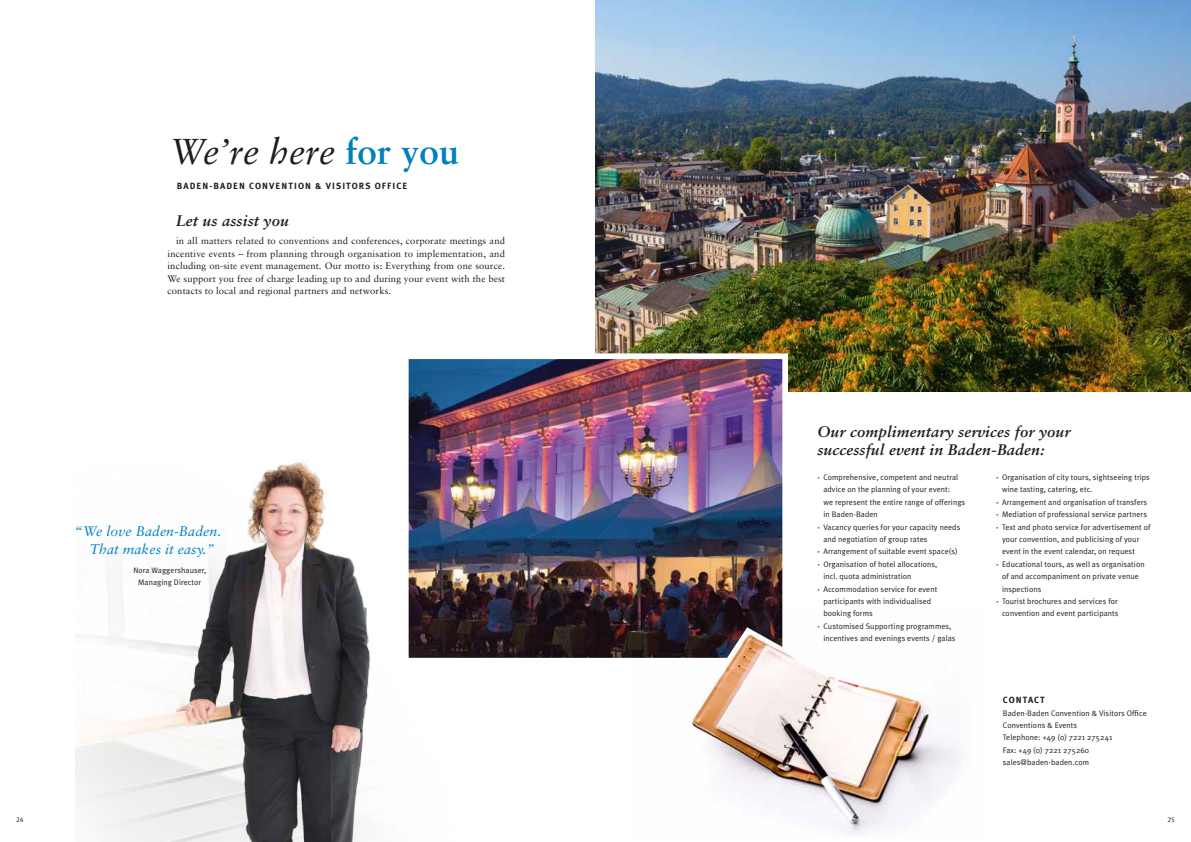
<style>
.page{position:relative;width:1191px;height:842px;background:#fff}
.page>*{position:absolute;margin:0;border:0;box-sizing:border-box;transform-origin:0 0}
.t1{font:italic 36px "Sabon";color:#1d1d1b}
.t2{font:italic 700 15.4px/18.6px "Sabon";letter-spacing:.01em;color:#1d1d1b}
.t3{font:italic 14px/18.6px "Sabon";letter-spacing:.005em;color:#0081bd;text-align:center}
.t4{font:9.5px/12.4px "Sabon";letter-spacing:.01em;color:#1d1d1b;text-align:justify}
.t5{font:700 9px "Meta Plus";letter-spacing:.12em;color:#1d1d1b}
.t6{font:8px/12.4px "Meta Plus Normal";letter-spacing:.01em;color:#1d1d1b;text-align:center}
.t7{font:7px "Meta Plus Normal Caps";color:#1d1d1b}
.s1{font-weight:700;font-style:normal;color:#0081bd}
.s2{font-style:normal}
.s3{font-family:"Meta Plus";font-weight:900;color:#0081bd}
</style>
<div class="page">
<img style="left:595px;top:0;width:596px;height:391px">
<img style="left:410px;top:360px;width:371px;height:296px">
<div style="left:403px;top:353px;width:385px;height:310px;border:6px solid #fff"></div>
<img style="left:75px;top:390px;width:407px;height:452px">
<img style="left:631px;top:607px;width:331px;height:228px">
<h1 class="t1" style="left:169px;top:130px;width:292px">We’re here <span class="s1">for you</span></h1>
<p class="t5" style="left:177px;top:180px;width:7px">BAD</p>
<p class="t5" style="left:197px;top:180px;width:24px">EN-BAD</p>
<p class="t5" style="left:233px;top:180px;width:13px">ENCONV</p>
<p class="t5" style="left:275px;top:180px;width:12px">ENTION</p>
<p class="t5" style="left:315px;top:180px;width:14px">&amp; VISITORSOFFIC</p>
<p class="t5" style="left:402px;top:180px;width:6px">E</p>
<h2 class="t2" style="left:176px;top:211px;width:114px">Let us assist you</h2>
<p class="t4" style="left:168px;top:235px;width:339px;text-indent:9px">in all matters related to conventions and conferences, corporate meetings and incentive events – from planning through organisation to implementation, and including on-site event management. Our motto is: Everything from one source.<br>We support you free of charge leading up to and during your event with the best contacts to local and regional partners and networks.</p>
<h3 class="t3" style="left:75px;top:521px;width:148px"><span class="s2">“</span>We love Baden-Baden.<br>That makes it easy.”</h3>
<p class="t6" style="left:133px;top:564px;width:74px">Nora Waggershauser,<br>Managing Director</p>
<h2 class="t2" style="left:817px;top:422px;width:255px">Our complimentary services for your successful event in Baden-Baden:</h2>
<p class="t6" style="left:817px;top:471px;width:142px"><span class="s3">·</span> Comprehensive, competent and neutral</p>
<p class="t6" style="left:823px;top:483px;width:128px">advice on the planning of your event:</p>
<p class="t6" style="left:823px;top:496px;width:143px">we represent the entire range of offerings</p>
<p class="t6" style="left:823px;top:508px;width:56px">in Baden-Baden</p>
<p class="t6" style="left:817px;top:520px;width:144px"><span class="s3">·</span> Vacancy queries for your capacity needs</p>
<p class="t6" style="left:823px;top:533px;width:106px">and negotiation of group rates</p>
<p class="t6" style="left:817px;top:545px;width:142px"><span class="s3">·</span> Arrangement of suitable event space(s)</p>
<p class="t6" style="left:817px;top:558px;width:121px"><span class="s3">·</span> Organisation of hotel allocations,</p>
<p class="t6" style="left:823px;top:570px;width:90px">incl. quota administration</p>
<p class="t6" style="left:817px;top:582px;width:121px"><span class="s3">·</span> Accommodation service for event</p>
<p class="t6" style="left:823px;top:595px;width:109px">participants with individualised</p>
<p class="t6" style="left:823px;top:607px;width:51px">booking forms</p>
<p class="t6" style="left:817px;top:620px;width:135px"><span class="s3">·</span> Customised Supporting programmes,</p>
<p class="t6" style="left:823px;top:632px;width:134px">incentives and evenings events / galas</p>
<p class="t6" style="left:996px;top:471px;width:155px"><span class="s3">·</span> Organisation of city tours, sightseeing trips</p>
<p class="t6" style="left:1002px;top:483px;width:92px">wine tasting, catering, etc.</p>
<p class="t6" style="left:996px;top:496px;width:153px"><span class="s3">·</span> Arrangement and organisation of transfers</p>
<p class="t6" style="left:996px;top:508px;width:152px"><span class="s3">·</span> Mediation of professional service partners</p>
<p class="t6" style="left:996px;top:520px;width:156px"><span class="s3">·</span> Text and photo service for advertisement of</p>
<p class="t6" style="left:1002px;top:533px;width:139px">your convention, and publicising of your</p>
<p class="t6" style="left:1002px;top:545px;width:134px">event in the event calendar, on request</p>
<p class="t6" style="left:996px;top:558px;width:150px"><span class="s3">·</span> Educational tours, as well as organisation</p>
<p class="t6" style="left:1002px;top:570px;width:138px">of and accompaniment on private venue</p>
<p class="t6" style="left:1002px;top:582px;width:41px">inspections</p>
<p class="t6" style="left:996px;top:595px;width:123px"><span class="s3">·</span> Tourist brochures and services for</p>
<p class="t6" style="left:1002px;top:607px;width:118px">convention and event participants</p>
<p class="t5" style="left:1003px;top:695px;width:43px">CONTACT</p>
<p class="t6" style="left:1003px;top:706px;width:145px;text-align:left">Baden-Baden Convention &amp; Visitors Office<br>Conventions &amp; Events<br>Telephone: +49 (0) 7221 275241<br>Fax: +49 (0) 7221 275260 sales@baden-baden.com</p>
<p class="t7" style="left:16px;top:815px;width:9px">24</p>
<p class="t7" style="left:1167px;top:815px;width:9px">25</p>
</div>
